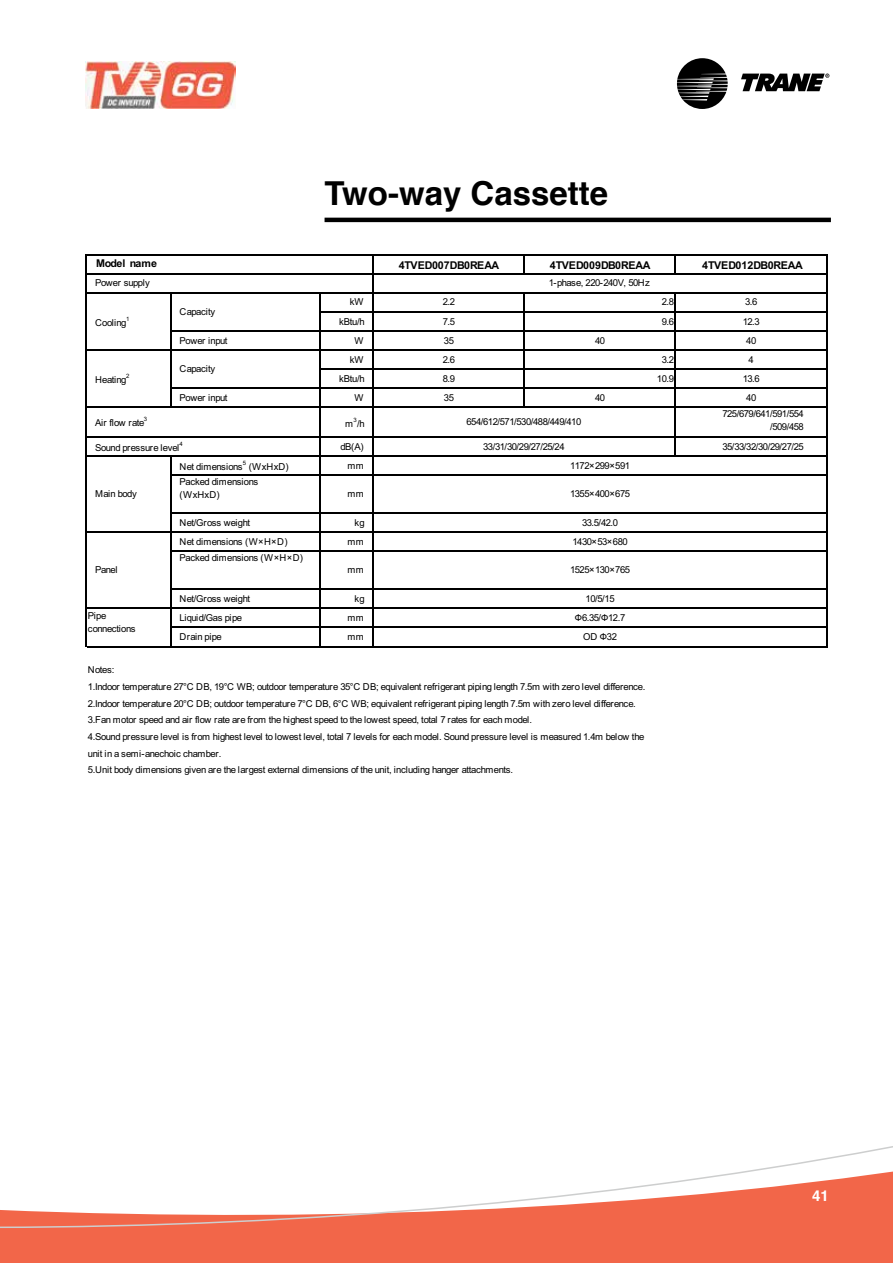
<style>
.page{position:relative;width:893px;height:1263px;background:#fff}
.page>*{position:absolute;margin:0;border:0;box-sizing:border-box;transform-origin:0 0}
.t1{font:700 33px "Helvetica";color:#000}
.t2{font:700 15px "Helvetica";color:#fff}
.t3{font:700 10.65px "Arial";color:#000}
.t4{font:700 10.65px "Arial";letter-spacing:-.055em;color:#000}
.t5{font:9.45px/16.6px "Arial";letter-spacing:-.055em;color:#000}
.t6{font:9.45px/19px "Arial";letter-spacing:-.03em;color:#000;text-align:center}
.t7{font:9.45px/13px "Arial";color:#000}
.t8{font:9.45px "Arial";letter-spacing:.03em;color:#000}
.t9{font:9.45px "Arial";letter-spacing:-.015em;color:#000}
.t10{font:6px "Arial";color:#000}
</style>
<div class="page">
<svg style="left:0;top:1146px;width:893px;height:117px"></svg>
<svg style="left:677px;top:58px;width:51px;height:51px"></svg>
<svg style="left:741px;top:74px;width:88px;height:17px"></svg>
<img style="left:86px;top:61px;width:149px;height:48px">
<hr style="left:325px;top:218px;width:506px;height:4px;background:#000">
<svg style="left:524px;top:255px;width:1px;height:18px"></svg>
<svg style="left:675px;top:255px;width:1px;height:18px"></svg>
<hr style="left:170px;top:294px;width:1px;height:114px;background:#000">
<hr style="left:86px;top:254px;width:1px;height:393px;background:#000">
<hr style="left:372px;top:255px;width:2px;height:392px;background:#000">
<hr style="left:524px;top:294px;width:1px;height:114px;background:#000">
<hr style="left:675px;top:294px;width:1px;height:163px;background:#000">
<hr style="left:826px;top:255px;width:1px;height:392px;background:#000">
<hr style="left:170px;top:457px;width:1px;height:190px;background:#000">
<hr style="left:319px;top:294px;width:1px;height:353px;background:#000">
<hr style="left:87px;top:254px;width:740px;height:1px;background:#000">
<hr style="left:87px;top:273px;width:740px;height:1px;background:#000">
<hr style="left:87px;top:292px;width:740px;height:2px;background:#000">
<hr style="left:320px;top:311px;width:507px;height:2px;background:#000">
<hr style="left:171px;top:330px;width:656px;height:2px;background:#000">
<hr style="left:87px;top:349px;width:740px;height:2px;background:#000">
<hr style="left:320px;top:369px;width:507px;height:1px;background:#000">
<hr style="left:171px;top:388px;width:656px;height:1px;background:#000">
<hr style="left:87px;top:407px;width:740px;height:1px;background:#000">
<hr style="left:87px;top:436px;width:740px;height:2px;background:#000">
<hr style="left:87px;top:455px;width:740px;height:2px;background:#000">
<hr style="left:171px;top:474px;width:656px;height:2px;background:#000">
<hr style="left:171px;top:513px;width:656px;height:1px;background:#000">
<hr style="left:87px;top:532px;width:740px;height:1px;background:#000">
<hr style="left:171px;top:551px;width:656px;height:1px;background:#000">
<hr style="left:171px;top:589px;width:656px;height:1px;background:#000">
<hr style="left:87px;top:608px;width:740px;height:1px;background:#000">
<hr style="left:171px;top:627px;width:656px;height:1px;background:#000">
<hr style="left:87px;top:646px;width:740px;height:1px;background:#000">
<h1 class="t1" style="left:325px;top:167px;width:285px">Two-way Cassette</h1>
<p class="t4" style="left:96px;top:256px;width:62px">Model name</p>
<p class="t5" style="left:95px;top:275px;width:56px">Power supply</p>
<p class="t5" style="left:549px;top:275px;width:103px">1-phase, 220-240V, 50Hz</p>
<p class="t9" style="left:95px;top:316px;width:33px">Cooling</p>
<p class="t10" style="left:126px;top:315px;width:5px">1</p>
<p class="t3" style="left:399px;top:257px;width:102px">4TVED007DB0REAA</p>
<p class="t3" style="left:550px;top:257px;width:102px">4TVED009DB0REAA</p>
<p class="t3" style="left:702px;top:257px;width:102px">4TVED012DB0REAA</p>
<p class="t5" style="left:350px;top:294px;width:15px">kW</p>
<p class="t5" style="left:443px;top:294px;width:14px">2.2</p>
<p class="t5" style="left:662px;top:294px;width:14px">2.8</p>
<p class="t5" style="left:745px;top:294px;width:14px">3.6</p>
<p class="t5" style="left:339px;top:313px;width:27px">kBtu/h</p>
<p class="t5" style="left:443px;top:313px;width:14px">7.5</p>
<p class="t5" style="left:662px;top:313px;width:14px">9.6</p>
<p class="t5" style="left:743px;top:313px;width:19px">12.3</p>
<p class="t6" style="left:180px;top:302px;width:37px">Capacity</p>
<p class="t5" style="left:180px;top:332px;width:49px">Power input</p>
<p class="t5" style="left:355px;top:332px;width:10px">W</p>
<p class="t5" style="left:444px;top:332px;width:12px">35</p>
<p class="t5" style="left:595px;top:332px;width:12px">40</p>
<p class="t5" style="left:746px;top:332px;width:12px">40</p>
<p class="t5" style="left:350px;top:351px;width:15px">kW</p>
<p class="t5" style="left:443px;top:351px;width:14px">2.6</p>
<p class="t5" style="left:662px;top:351px;width:14px">3.2</p>
<p class="t5" style="left:749px;top:351px;width:7px">4</p>
<p class="t5" style="left:339px;top:370px;width:27px">kBtu/h</p>
<p class="t5" style="left:443px;top:370px;width:14px">8.9</p>
<p class="t5" style="left:657px;top:370px;width:19px">10.9</p>
<p class="t5" style="left:743px;top:370px;width:19px">13.6</p>
<p class="t5" style="left:180px;top:389px;width:49px">Power input</p>
<p class="t5" style="left:355px;top:389px;width:10px">W</p>
<p class="t5" style="left:444px;top:389px;width:12px">35</p>
<p class="t5" style="left:595px;top:389px;width:12px">40</p>
<p class="t5" style="left:746px;top:389px;width:12px">40</p>
<p class="t5" style="left:345px;top:415px;width:21px">m /h</p>
<p class="t6" style="left:180px;top:359px;width:37px">Capacity</p>
<p class="t10" style="left:126px;top:372px;width:5px">2</p>
<p class="t5" style="left:95px;top:371px;width:33px">Heating</p>
<p class="t10" style="left:353px;top:416px;width:5px">3</p>
<p class="t5" style="left:722px;top:407px;width:83px;line-height:13px;text-align:right">725/679/641/591/554 /509/458</p>
<p class="t5" style="left:340px;top:438px;width:25px">dB(A)</p>
<p class="t5" style="left:722px;top:438px;width:83px">35/33/32/30/29/27/25</p>
<p class="t6" style="left:95px;top:413px;width:51px">Air flow rate</p>
<p class="t10" style="left:144px;top:415px;width:5px">3</p>
<p class="t5" style="left:466px;top:413px;width:116px">654/612/571/530/488/449/410</p>
<p class="t5" style="left:95px;top:439px;width:86px">Sound pressure level</p>
<p class="t10" style="left:180px;top:440px;width:5px">4</p>
<p class="t5" style="left:483px;top:438px;width:83px">33/31/30/29/27/25/24</p>
<p class="t5" style="left:95px;top:485px;width:43px">Main body</p>
<p class="t5" style="left:180px;top:458px;width:65px">Net dimensions</p>
<p class="t10" style="left:243px;top:459px;width:5px">5</p>
<p class="t5" style="left:249px;top:458px;width:42px">(WxHxD)</p>
<p class="t5" style="left:347px;top:457px;width:18px">mm</p>
<p class="t7" style="left:180px;top:475px;width:80px">Packed dimensions (WxHxD)</p>
<p class="t5" style="left:570px;top:457px;width:62px">1172×299×591</p>
<p class="t5" style="left:570px;top:485px;width:62px">1355×400×675</p>
<p class="t5" style="left:582px;top:514px;width:38px">33.5/42.0</p>
<p class="t5" style="left:347px;top:485px;width:18px">mm</p>
<p class="t6" style="left:180px;top:513px;width:72px">Net/Gross weight</p>
<p class="t5" style="left:355px;top:514px;width:12px">kg</p>
<p class="t5" style="left:180px;top:533px;width:109px">Net dimensions (W×H×D)</p>
<p class="t5" style="left:347px;top:533px;width:18px">mm</p>
<p class="t5" style="left:180px;top:550px;width:125px">Packed dimensions (W×H×D)</p>
<p class="t5" style="left:347px;top:562px;width:18px">mm</p>
<p class="t6" style="left:180px;top:589px;width:72px">Net/Gross weight</p>
<p class="t5" style="left:355px;top:590px;width:12px">kg</p>
<p class="t5" style="left:180px;top:609px;width:64px">Liquid/Gas pipe</p>
<p class="t5" style="left:347px;top:609px;width:18px">mm</p>
<p class="t8" style="left:180px;top:630px;width:44px">Drain pipe</p>
<p class="t5" style="left:347px;top:628px;width:18px">mm</p>
<p class="t5" style="left:88px;top:662px;width:559px">Notes:<br>1.Indoor temperature 27°C DB, 19°C WB; outdoor temperature 35°C DB; equivalent refrigerant piping length 7.5m with zero level difference.<br>2.Indoor temperature 20°C DB; outdoor temperature 7°C DB, 6°C WB; equivalent refrigerant piping length 7.5m with zero level difference.<br>3.Fan motor speed and air flow rate are from the highest speed to the lowest speed, total 7 rates for each model.<br>4.Sound pressure level is from highest level to lowest level, total 7 levels for each model. Sound pressure level is measured 1.4m below the unit in a semi-anechoic chamber.<br>5.Unit body dimensions given are the largest external dimensions of the unit, including hanger attachments.</p>
<p class="t5" style="left:572px;top:533px;width:57px">1430×53×680</p>
<p class="t5" style="left:570px;top:562px;width:62px">1525×130×765</p>
<p class="t5" style="left:586px;top:590px;width:31px">10/5/15</p>
<p class="t5" style="left:95px;top:562px;width:24px">Panel</p>
<p class="t5" style="left:88px;top:609px;width:49px;line-height:13px">Pipe connections</p>
<p class="t6" style="left:575px;top:608px;width:52px">Ф6.35/Ф12.7<br>OD Ф32</p>
<h2 class="t2" style="left:812px;top:1184px;width:18px">41</h2>
</div>
